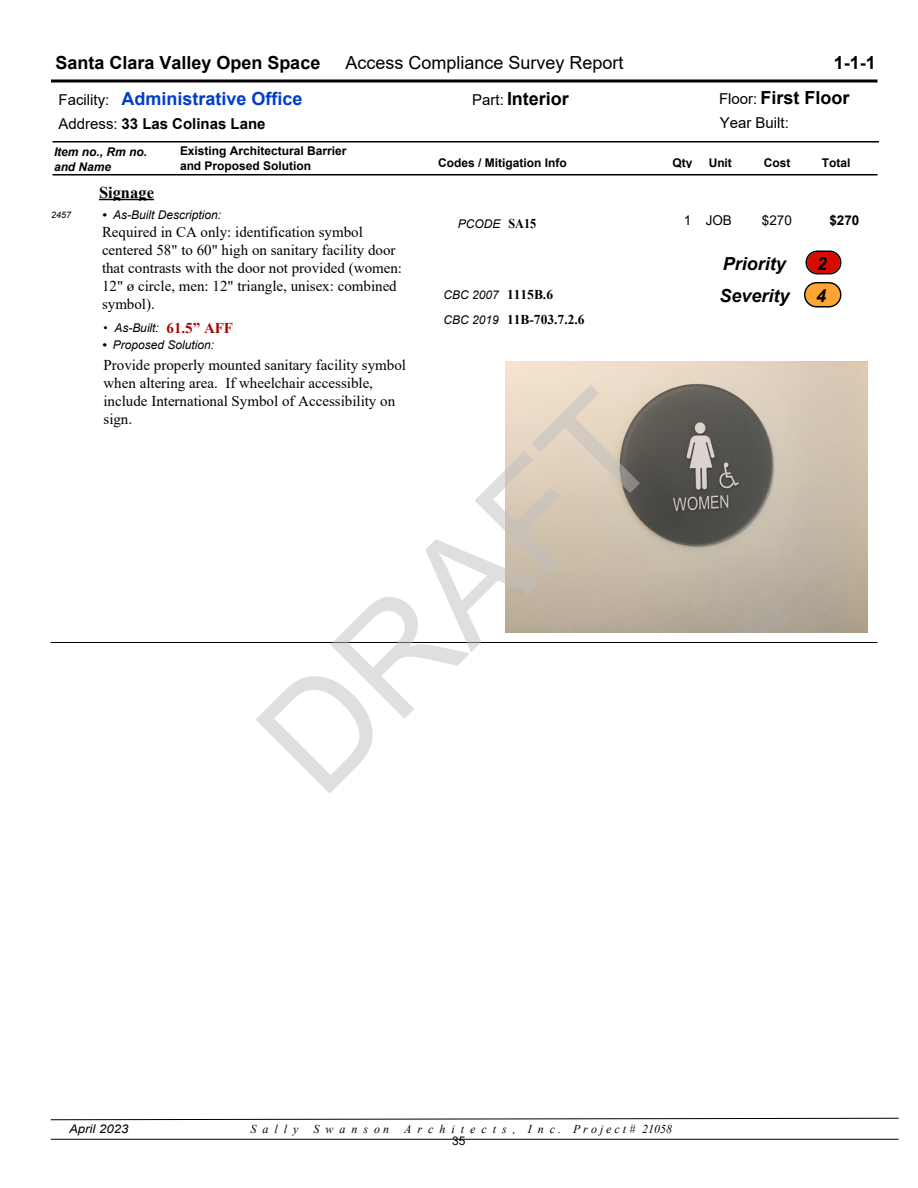
<style>
.page{position:relative;width:918px;height:1188px;background:#fff}
.page>*{position:absolute;margin:0;border:0;box-sizing:border-box;transform-origin:0 0}
.t1{font:146.4px "Arial";color:rgb(191 191 191/.5)}
.t2{font:700 18px "Arial";color:#000}
.t3{font:18px "Arial";color:#000}
.t4{font:700 18px "Arial";color:#003dcc}
.t5{font:italic 700 18px "Arial";color:#000}
.t6{font:700 16.5px "Times New Roman";color:#000}
.t7{font:15px/18px "Times New Roman";color:#000}
.t8{font:700 15px "Arial";color:#000}
.t9{font:15px "Arial";color:#000}
.t10{font:700 15px "Times New Roman";color:#a40800}
.t11{font:700 13.5px "Times New Roman";color:#000}
.t12{font:13.5px "Arial";color:#000}
.t13{font:700 13.5px "Arial";color:#000}
.t14{font:700 12px/15px "Arial";color:#000}
.t15{font:italic 12px "Arial";color:#000}
.t16{font:italic 12px "Times New Roman";color:#000}
.t17{font:italic 700 12px/15px "Arial";color:#000}
.t18{font:italic 12px "Arial";color:#000;scale:1.1 1}
.t19{font:12px "Arial";color:#000}
.t20{font:italic 9px "Arial";color:#000}
.s1{font-weight:400;font-size:15px}
.s2{font-weight:400}
.s3{font-weight:700}
.s4{font-family:"Times New Roman";font-weight:700;font-style:normal;font-size:13.5px}
.s5{font-family:"Arial";font-weight:400;font-style:italic;font-size:12px}
</style>
<div class="page">
<hr style="left:52px;top:174px;width:826px;height:2px;background:#000">
<hr style="left:51px;top:80px;width:827px;height:2px;background:#000">
<hr style="left:52px;top:141px;width:827px;height:1px;background:#000">
<hr style="left:99px;top:199px;width:55px;height:1px;background:#000">
<img style="left:506px;top:362px;width:361px;height:271px">
<hr style="left:51px;top:642px;width:826px;height:1px;background:#000">
<svg style="left:804px;top:282px;width:38px;height:26px"></svg>
<svg style="left:806px;top:250px;width:36px;height:24px"></svg>
<svg style="left:50px;top:1118px;width:849px;height:2px"></svg>
<hr style="left:51px;top:1139px;width:848px;height:1px;background:#000">
<p class="t2" style="left:56px;top:56px;width:266px">Santa Clara Valley Open Space</p>
<p class="t3" style="left:345px;top:56px;width:279px">Access Compliance Survey Report</p>
<p class="t2" style="left:834px;top:56px;width:44px">1-1-1</p>
<p class="t9" style="left:59px;top:94px;width:52px">Facility:</p>
<p class="t4" style="left:122px;top:92px;width:182px">Administrative Office</p>
<p class="t2" style="left:472px;top:92px;width:98px"><span class="s1">Part:</span> Interior</p>
<p class="t2" style="left:719px;top:90px;width:132px"><span class="s1">Floor:</span> First Floor</p>
<p class="t8" style="left:58px;top:118px;width:209px"><span class="s2">Address:</span> 33 Las Colinas Lane</p>
<p class="t9" style="left:720px;top:117px;width:71px">Year Built:</p>
<p class="t17" style="left:54px;top:145px;width:95px">Item no., Rm no. and Name</p>
<p class="t14" style="left:180px;top:144px;width:168px">Existing Architectural Barrier and Proposed Solution</p>
<p class="t20" style="left:51px;top:211px;width:22px">2457</p>
<p class="t6" style="left:99px;top:187px;width:56px">Signage</p>
<p class="t15" style="left:102px;top:210px;width:120px"><span class="s3">•</span> As-Built Description:</p>
<p class="t7" style="left:102px;top:224px;width:302px">Required in CA only: identification symbol centered 58" to 60" high on sanitary facility door that contrasts with the door not provided (women:<br>12" ø circle, men: 12" triangle, unisex: combined symbol).</p>
<p class="t15" style="left:104px;top:323px;width:57px">• As-Built:</p>
<p class="t10" style="left:166px;top:323px;width:68px">61.5” AFF</p>
<p class="t15" style="left:102px;top:340px;width:114px"><span class="s3">•</span> Proposed Solution:</p>
<p class="t14" style="left:438px;top:156px;width:130px">Codes / Mitigation Info</p>
<p class="t14" style="left:672px;top:156px;width:21px">Qty</p>
<p class="t14" style="left:709px;top:156px;width:25px">Unit</p>
<p class="t14" style="left:764px;top:156px;width:28px">Cost</p>
<p class="t14" style="left:822px;top:156px;width:30px">Total</p>
<p class="t15" style="left:458px;top:219px;width:80px">PCODE <span class="s4">SA15</span></p>
<p class="t15" style="left:444px;top:290px;width:111px">CBC 2007 <span class="s4">1115B.6</span></p>
<p class="t11" style="left:444px;top:315px;width:143px"><span class="s5">CBC 2019</span> 11B-703.7.2.6</p>
<p class="t12" style="left:684px;top:215px;width:49px">1 JOB</p>
<p class="t12" style="left:762px;top:215px;width:32px">$270</p>
<p class="t13" style="left:829px;top:215px;width:32px">$270</p>
<p class="t5" style="left:723px;top:257px;width:64px">Priority</p>
<p class="t5" style="left:817px;top:257px;width:12px">2</p>
<p class="t5" style="left:719px;top:288px;width:72px">Severity</p>
<p class="t5" style="left:816px;top:288px;width:12px">4</p>
<p class="t7" style="left:104px;top:357px;width:304px">Provide properly mounted sanitary facility symbol when altering area. If wheelchair accessible, include International Symbol of Accessibility on sign.</p>
<h1 class="t1" style="left:214px;top:694px;width:489px;rotate:-45deg">DRAFT</h1>
<p class="t18" style="left:69px;top:1124px;width:55px">April 2023</p>
<p class="t16" style="left:250px;top:1124px;width:140px">S a l l y S w a n s o n</p>
<p class="t16" style="left:404px;top:1124px;width:269px">A r c h i t e c t s , I n c . P r o j e c t # 21058</p>
<p class="t19" style="left:452px;top:1132px;width:15px">35</p>
</div>
